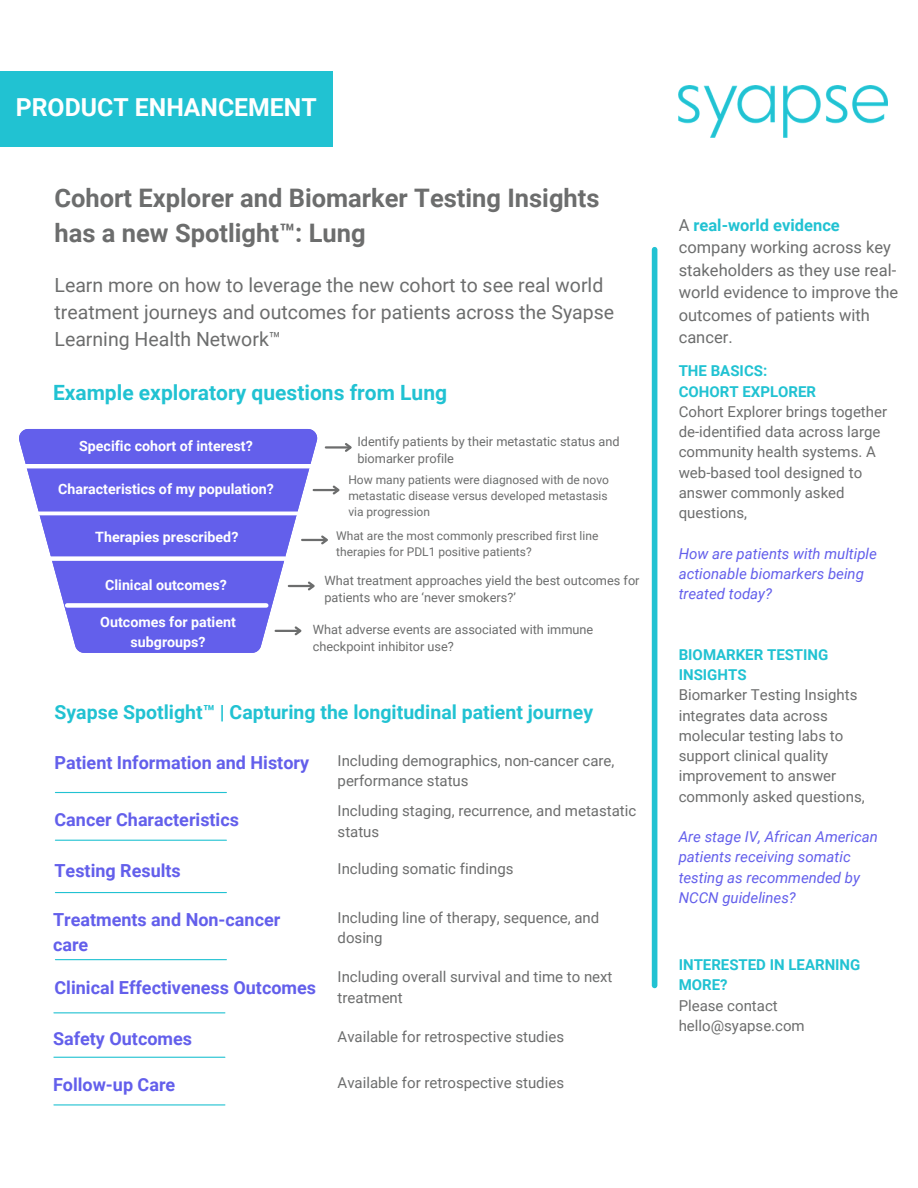
<style>
.page{position:relative;width:918px;height:1188px;background:#fff}
.page>*{position:absolute;margin:0;border:0;box-sizing:border-box;transform-origin:0 0}
.t1{font:700 25.5px/34.8px "Roboto";color:#6c6d6d}
.t2{font:700 24.75px "Roboto";color:#fff}
.t3{font:700 21px "Roboto";color:#21c2d2}
.t4{font:19.5px/27px "Roboto";color:#6c6d6d}
.t5{font:700 19.5px "Roboto";color:#21c2d2}
.t6{font:700 18px/24.8px "Roboto";color:#635feb}
.t7{font:16.5px/22.5px "Roboto";color:#6c6d6d}
.t8{font:15px/20.2px "Roboto";color:#6c6d6d}
.t9{font:italic 15px/20.2px "Roboto";color:#635feb}
.t10{font:700 15px/20.2px "Roboto";color:#21c2d2}
.t11{font:700 14.25px/19.2px "Roboto";color:#fff;text-align:center}
.t12{font:12.75px/17px "Roboto";color:#6c6d6d}
.t13{font:12px/16px "Roboto";color:#6c6d6d;text-align:justify}
.s1{font-weight:700;color:#21c2d2}
</style>
<div class="page">
<div style="left:0;top:72px;width:332px;height:74px;background:#21c2d2"></div>
<div style="left:652px;top:250px;width:5px;height:735px;background:#21c2d2"></div>
<img style="left:679px;top:86px;width:209px;height:52px">
<hr style="left:55px;top:792px;width:171px;height:1px;background:#21c2d2">
<hr style="left:55px;top:840px;width:171px;height:1px;background:#21c2d2">
<hr style="left:55px;top:892px;width:171px;height:1px;background:#21c2d2">
<hr style="left:55px;top:959px;width:171px;height:1px;background:#21c2d2">
<hr style="left:54px;top:1012px;width:171px;height:1px;background:#21c2d2">
<hr style="left:54px;top:1104px;width:171px;height:1px;background:#21c2d2">
<hr style="left:54px;top:1057px;width:171px;height:1px;background:#21c2d2">
<hr style="left:326px;top:446px;width:24px;height:3px;background:#6c6d6d">
<svg style="left:343px;top:443px;width:9px;height:9px"></svg>
<svg style="left:19px;top:429px;width:298px;height:224px;fill:#635feb"></svg>
<hr style="left:0;top:464px;width:337px;height:4px;background:#fff">
<div style="left:7px;top:511px;width:299px;height:5px;background:#fff"></div>
<div style="left:41px;top:556px;width:244px;height:5px;background:#fff"></div>
<div style="left:67px;top:603px;width:199px;height:5px;background:#fff"></div>
<hr style="left:314px;top:489px;width:24px;height:2px;background:#6c6d6d">
<svg style="left:331px;top:485px;width:9px;height:10px"></svg>
<hr style="left:302px;top:539px;width:24px;height:2px;background:#6c6d6d">
<svg style="left:319px;top:535px;width:9px;height:10px"></svg>
<hr style="left:289px;top:585px;width:24px;height:2px;background:#6c6d6d">
<svg style="left:306px;top:579px;width:11px;height:14px"></svg>
<hr style="left:276px;top:630px;width:24px;height:2px;background:#6c6d6d">
<svg style="left:293px;top:624px;width:11px;height:13px"></svg>
<p class="t2" style="left:16px;top:93px;width:302px">PRODUCT ENHANCEMENT</p>
<p class="t1" style="left:55px;top:181px;width:546px">Cohort Explorer and Biomarker Testing Insights has a new Spotlight™: Lung</p>
<p class="t4" style="left:55px;top:271px;width:561px">Learn more on how to leverage the new cohort to see real world treatment journeys and outcomes for patients across the Syapse<br>Learning Health Network™</p>
<p class="t3" style="left:53px;top:380px;width:396px">Example exploratory questions from Lung</p>
<p class="t11" style="left:79px;top:437px;width:175px">Specific cohort of interest?</p>
<p class="t11" style="left:58px;top:480px;width:217px">Characteristics of my population?</p>
<p class="t11" style="left:95px;top:528px;width:145px">Therapies prescribed?</p>
<p class="t11" style="left:105px;top:575px;width:123px">Clinical outcomes?</p>
<p class="t11" style="left:100px;top:613px;width:137px">Outcomes for patient subgroups?</p>
<p class="t12" style="left:357px;top:433px;width:264px">Identify patients by their metastatic status and</p>
<p class="t12" style="left:357px;top:450px;width:98px">biomarker profile</p>
<p class="t13" style="left:348px;top:472px;width:262px">How many patients were diagnosed with de novo metastatic disease versus developed metastasis via progression</p>
<p class="t13" style="left:336px;top:528px;width:264px">What are the most commonly prescribed first line therapies for PDL1 positive patients?</p>
<p class="t12" style="left:325px;top:573px;width:317px">What treatment approaches yield the best outcomes for patients who are ‘never smokers?’</p>
<p class="t12" style="left:313px;top:621px;width:282px">What adverse events are associated with immune checkpoint inhibitor use?</p>
<p class="t5" style="left:55px;top:701px;width:540px">Syapse Spotlight™ | Capturing the longitudinal patient journey</p>
<p class="t6" style="left:55px;top:750px;width:256px">Patient Information and History</p>
<p class="t8" style="left:338px;top:751px;width:278px">Including demographics, non-cancer care, performance status</p>
<p class="t6" style="left:55px;top:808px;width:186px">Cancer Characteristics</p>
<p class="t8" style="left:338px;top:801px;width:300px">Including staging, recurrence, and metastatic status</p>
<p class="t6" style="left:55px;top:859px;width:128px">Testing Results</p>
<p class="t8" style="left:338px;top:908px;width:263px">Including line of therapy, sequence, and dosing</p>
<p class="t6" style="left:55px;top:975px;width:263px">Clinical Effectiveness Outcomes</p>
<p class="t8" style="left:338px;top:967px;width:276px">Including overall survival and time to next treatment</p>
<p class="t6" style="left:53px;top:1026px;width:141px">Safety Outcomes</p>
<p class="t8" style="left:338px;top:1026px;width:228px">Available for retrospective studies</p>
<p class="t6" style="left:53px;top:1073px;width:124px">Follow-up Care</p>
<p class="t8" style="left:338px;top:1073px;width:228px">Available for retrospective studies</p>
<p class="t8" style="left:338px;top:859px;width:177px">Including somatic findings</p>
<p class="t6" style="left:53px;top:908px;width:229px">Treatments and Non-cancer care</p>
<p class="t7" style="left:679px;top:214px;width:221px">A <span class="s1">real-world evidence </span>company working across key stakeholders as they use real&shy;world evidence to improve the outcomes of patients with cancer.</p>
<p class="t10" style="left:679px;top:361px;width:90px">THE BASICS:</p>
<p class="t10" style="left:679px;top:381px;width:139px">COHORT EXPLORER</p>
<p class="t8" style="left:679px;top:402px;width:210px">Cohort Explorer brings together de-identified data across large community health systems. A web-based tool designed to answer commonly asked questions,</p>
<p class="t9" style="left:679px;top:543px;width:200px">How are patients with multiple actionable biomarkers being treated today?</p>
<p class="t10" style="left:679px;top:645px;width:151px">BIOMARKER TESTING<br>INSIGHTS</p>
<p class="t8" style="left:679px;top:685px;width:188px">Biomarker Testing Insights integrates data across molecular testing labs to support clinical quality improvement to answer commonly asked questions,</p>
<p class="t9" style="left:679px;top:827px;width:201px">Are stage IV, African American patients receiving somatic testing as recommended by<br>NCCN guidelines?</p>
<p class="t10" style="left:679px;top:955px;width:183px">INTERESTED IN LEARNING<br>MORE?</p>
<p class="t8" style="left:679px;top:995px;width:128px">Please contact hello@syapse.com</p>
</div>
